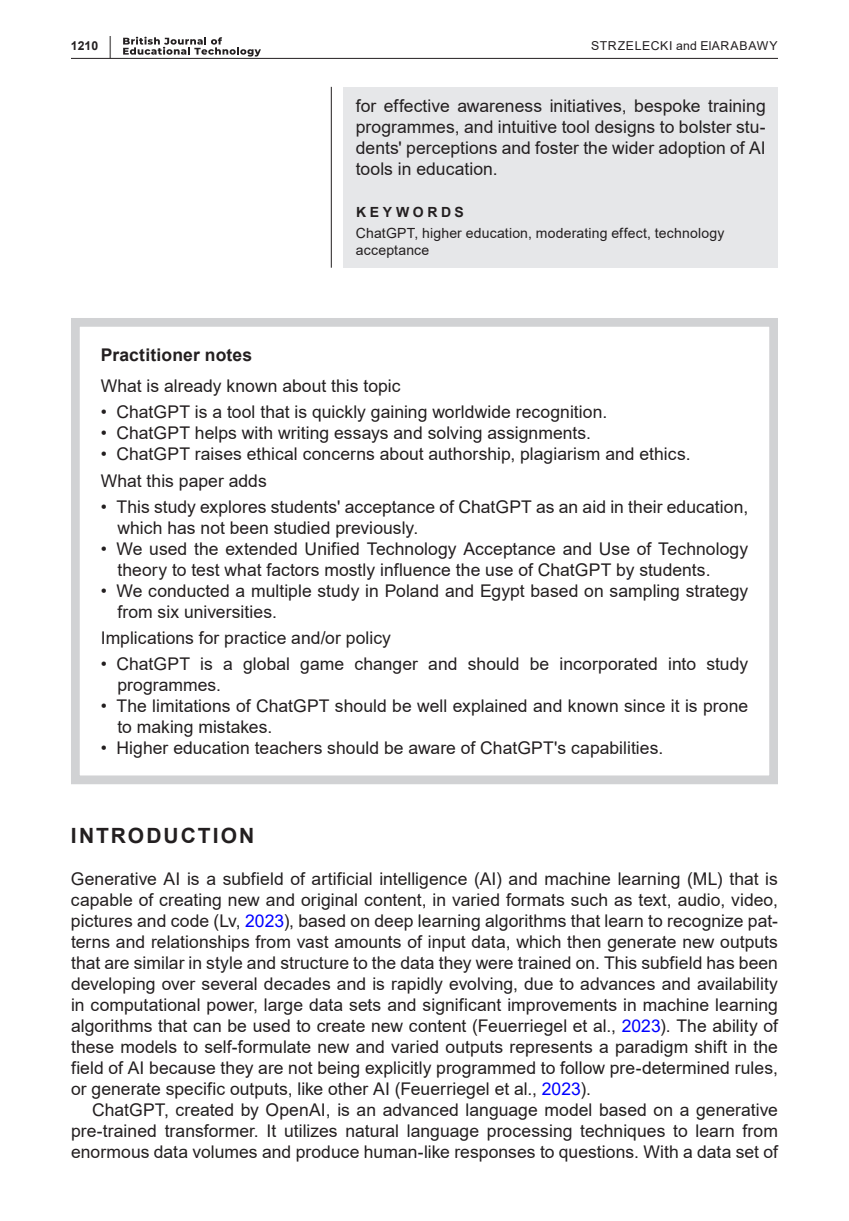
<style>
.page{position:relative;width:849px;height:1221px;background:#fff}
.page>*{position:absolute;margin:0;border:0;box-sizing:border-box;transform-origin:0 0}
.t1{font:700 21px "Arial";letter-spacing:.095em;color:#231f20}
.t2{font:17.5px/21px "Arial";letter-spacing:.005em;color:#231f20}
.t3{font:700 17.5px "Arial";letter-spacing:.01em;color:#231f20}
.t4{font:14px/17.5px "Arial";letter-spacing:.01em;color:#231f20}
.t5{font:700 14px "Arial";letter-spacing:.255em;color:#231f20}
.t6{font:12.25px "Arial";letter-spacing:.05em;color:#231f20}
.t7{font:700 12.25px "Arial";color:#231f20}
.s1{font-size:23.62px}
.s2{color:#00f}
</style>
<div class="page">
<hr style="left:71px;top:58px;width:706px;height:1px;background:#231f20">
<svg style="left:123px;top:37px;width:138px;height:20px"></svg>
<div style="left:343px;top:87px;width:434px;height:181px;background:#e6e7e9"></div>
<hr style="left:331px;top:87px;width:1px;height:181px;background:#231f20">
<div style="left:71px;top:318px;width:706px;height:466px;border:9px solid #d1d2d4"></div>
<p class="t7" style="left:71px;top:37px;width:42px">1210 <span class="s1">|</span></p>
<p class="t6" style="left:591px;top:37px;width:188px">STRZELECKI and ElARABAWY</p>
<p class="t2" style="left:356px;top:95px;width:411px;text-align:justify">for effective awareness initiatives, bespoke training programmes, and intuitive tool designs to bolster stu&shy;dents' perceptions and foster the wider adoption of AI tools in education.</p>
<p class="t5" style="left:356px;top:202px;width:109px">KEYWORDS</p>
<p class="t4" style="left:356px;top:224px;width:370px">ChatGPT, higher education, moderating effect, technology acceptance</p>
<p class="t3" style="left:101px;top:342px;width:153px">Practitioner notes</p>
<p class="t2" style="left:101px;top:375px;width:301px">What is already known about this topic</p>
<p class="t2" style="left:101px;top:401px;width:508px">• ChatGPT is a tool that is quickly gaining worldwide recognition.</p>
<p class="t2" style="left:101px;top:422px;width:491px">• ChatGPT helps with writing essays and solving assignments.</p>
<p class="t2" style="left:101px;top:441px;width:591px;line-height:26.2px">• ChatGPT raises ethical concerns about authorship, plagiarism and ethics.<br>What this paper adds</p>
<p class="t2" style="left:117px;top:496px;width:632px;text-indent:-17px">• This study explores students' acceptance of ChatGPT as an aid in their education, which has not been studied previously.</p>
<p class="t2" style="left:117px;top:538px;width:632px;text-indent:-17px">• We used the extended Unified Technology Acceptance and Use of Technology theory to test what factors mostly influence the use of ChatGPT by students.</p>
<p class="t2" style="left:117px;top:580px;width:632px;text-indent:-17px">• We conducted a multiple study in Poland and Egypt based on sampling strategy from six universities.</p>
<p class="t2" style="left:101px;top:627px;width:291px">Implications for practice and/or policy</p>
<p class="t2" style="left:117px;top:653px;width:632px;text-indent:-17px">• ChatGPT is a global game changer and should be incorporated into study programmes.</p>
<p class="t2" style="left:117px;top:695px;width:632px;text-indent:-17px">• The limitations of ChatGPT should be well explained and known since it is prone to making mistakes.</p>
<p class="t2" style="left:101px;top:737px;width:564px">• Higher education teachers should be aware of ChatGPT's capabilities.</p>
<p class="t1" style="left:71px;top:821px;width:185px">INTRODUCTION</p>
<p class="t2" style="left:71px;top:868px;width:708px;text-align:justify">Generative AI is a subfield of artificial intelligence (AI) and machine learning (ML) that is capable of creating new and original content, in varied formats such as text, audio, video, pictures and code (Lv, <span class="s2">2023</span>), based on deep learning algorithms that learn to recognize pat&shy;terns and relationships from vast amounts of input data, which then generate new outputs that are similar in style and structure to the data they were trained on. This subfield has been developing over several decades and is rapidly evolving, due to advances and availability in computational power, large data sets and significant improvements in machine learning algorithms that can be used to create new content (Feuerriegel et al., <span class="s2">2023</span>). The ability of these models to self-formulate new and varied outputs represents a paradigm shift in the field of AI because they are not being explicitly programmed to follow pre-determined rules, or generate specific outputs, like other AI (Feuerriegel et al., <span class="s2">2023</span>).</p>
<p class="t2" style="left:71px;top:1099px;width:708px;text-align:justify;text-indent:21px">ChatGPT, created by OpenAI, is an advanced language model based on a generative pre-trained transformer. It utilizes natural language processing techniques to learn from enormous data volumes and produce human-like responses to questions. With a data set of</p>
</div>
